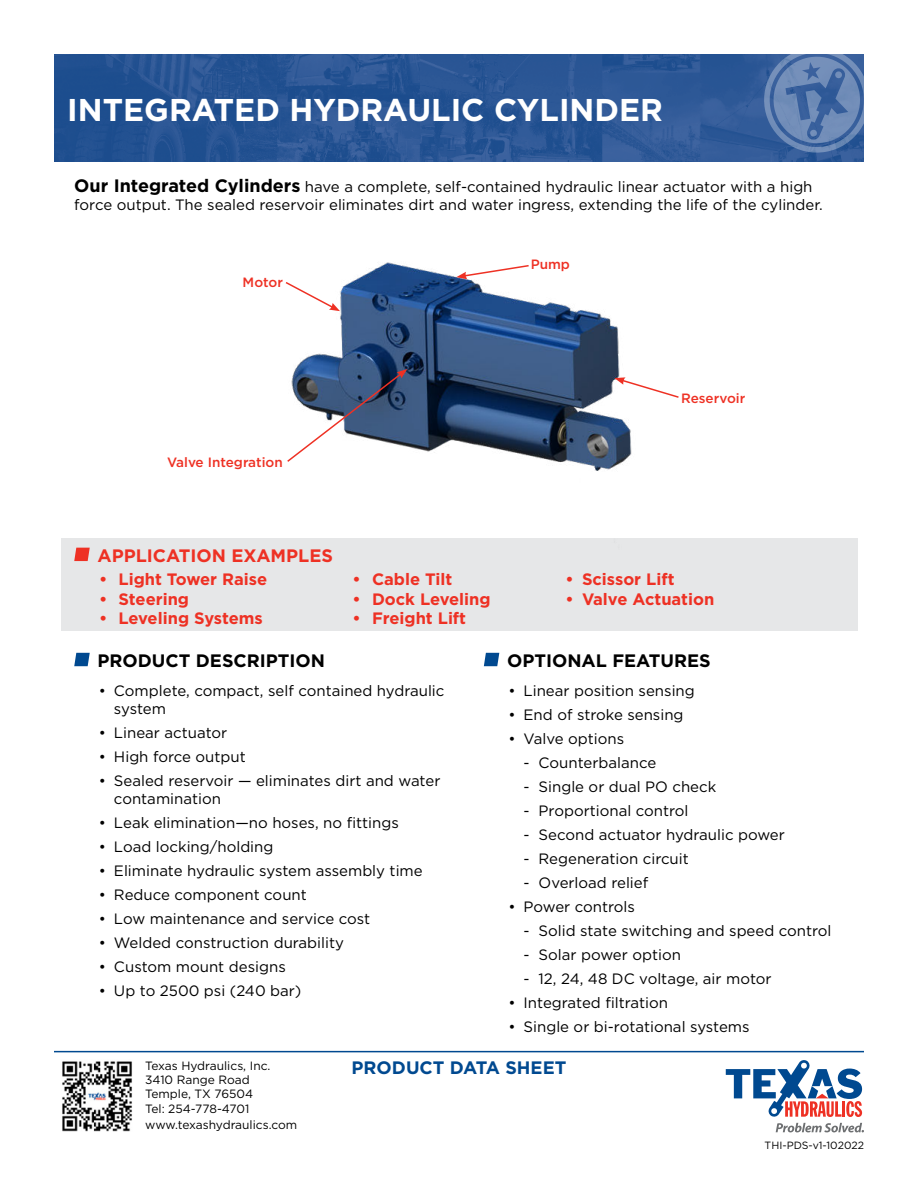
<style>
.page{position:relative;width:918px;height:1188px;background:#fff}
.page>*{position:absolute;margin:0;border:0;box-sizing:border-box;transform-origin:0 0}
.t1{font:700 31.5px "Gotham";color:#fff}
.t2{font:700 18px "Gotham";color:#000}
.t3{font:700 18px "Gotham";color:#ee3124}
.t4{font:700 18px "Gotham";color:#004990}
.t5{font:700 16.5px "Gotham";color:#ee3124}
.t6{font:15px/18px "Gotham";color:#000}
.t7{font:500 13.5px "Gotham";color:#ee3124}
.t8{font:12px/14.4px "Gotham";color:#000}
.t9{font:10.5px "Gotham";color:#000}
.s1{font-weight:700;font-size:18px}
</style>
<div class="page">
<hr style="left:54px;top:1051px;width:810px;height:1px;background:#004990">
<img style="left:54px;top:54px;width:810px;height:108px">
<svg style="left:776px;top:1123px;width:88px;height:9px"></svg>
<svg style="left:726px;top:1060px;width:136px;height:57px"></svg>
<svg style="left:764px;top:54px;width:100px;height:99px;background:#5678ab"></svg>
<img style="left:62px;top:1061px;width:70px;height:71px">
<div style="left:61px;top:539px;width:796px;height:92px;background:#e6e7e8"></div>
<svg style="left:74px;top:653px;width:16px;height:13px"></svg>
<svg style="left:484px;top:653px;width:15px;height:13px"></svg>
<svg style="left:74px;top:548px;width:16px;height:13px"></svg>
<img style="left:137px;top:262px;width:720px;height:277px">
<svg style="left:456px;top:264px;width:74px;height:15px"></svg>
<svg style="left:284px;top:281px;width:56px;height:30px"></svg>
<svg style="left:614px;top:377px;width:66px;height:22px"></svg>
<svg style="left:286px;top:369px;width:121px;height:94px"></svg>
<h1 class="t1" style="left:67px;top:95px;width:597px">INTEGRATED HYDRAULIC CYLINDER</h1>
<p class="t6" style="left:74px;top:179px;width:750px"><span class="s1">Our Integrated Cylinders</span> have a complete, self-contained hydraulic linear actuator with a high force output. The sealed reservoir eliminates dirt and water ingress, extending the life of the cylinder.</p>
<p class="t7" style="left:243px;top:276px;width:42px">Motor</p>
<p class="t7" style="left:167px;top:457px;width:117px">Valve Integration</p>
<p class="t7" style="left:531px;top:258px;width:41px">Pump</p>
<p class="t7" style="left:681px;top:392px;width:66px">Reservoir</p>
<p class="t3" style="left:98px;top:548px;width:237px">APPLICATION EXAMPLES</p>
<p class="t5" style="left:99px;top:572px;width:170px">• Light Tower Raise</p>
<p class="t5" style="left:353px;top:572px;width:101px">• Cable Tilt</p>
<p class="t5" style="left:566px;top:572px;width:111px">• Scissor Lift</p>
<p class="t5" style="left:99px;top:591px;width:92px">• Steering</p>
<p class="t5" style="left:353px;top:591px;width:140px">• Dock Leveling</p>
<p class="t5" style="left:566px;top:591px;width:150px">• Valve Actuation</p>
<p class="t5" style="left:99px;top:611px;width:165px">• Leveling Systems</p>
<p class="t5" style="left:353px;top:611px;width:115px">• Freight Lift</p>
<p class="t2" style="left:98px;top:653px;width:229px">PRODUCT DESCRIPTION</p>
<p class="t6" style="left:114px;top:682px;width:332px;text-indent:-15px">• Complete, compact, self contained hydraulic system</p>
<p class="t6" style="left:99px;top:724px;width:130px">• Linear actuator</p>
<p class="t6" style="left:99px;top:748px;width:148px">• High force output</p>
<p class="t6" style="left:114px;top:772px;width:328px;text-indent:-15px">• Sealed reservoir — eliminates dirt and water contamination</p>
<p class="t6" style="left:99px;top:814px;width:301px">• Leak elimination—no hoses, no fittings</p>
<p class="t6" style="left:99px;top:838px;width:176px">• Load locking/holding</p>
<p class="t6" style="left:99px;top:862px;width:325px">• Eliminate hydraulic system assembly time</p>
<p class="t6" style="left:99px;top:886px;width:209px">• Reduce component count</p>
<p class="t6" style="left:99px;top:910px;width:273px">• Low maintenance and service cost</p>
<p class="t6" style="left:99px;top:934px;width:247px">• Welded construction durability</p>
<p class="t6" style="left:99px;top:958px;width:188px">• Custom mount designs</p>
<p class="t6" style="left:99px;top:982px;width:204px">• Up to 2500 psi (240 bar)</p>
<p class="t2" style="left:507px;top:653px;width:205px">OPTIONAL FEATURES</p>
<p class="t6" style="left:509px;top:682px;width:188px">• Linear position sensing</p>
<p class="t6" style="left:509px;top:706px;width:177px">• End of stroke sensing</p>
<p class="t6" style="left:509px;top:730px;width:117px">• Valve options</p>
<p class="t6" style="left:524px;top:754px;width:134px">- Counterbalance</p>
<p class="t6" style="left:524px;top:778px;width:194px">- Single or dual PO check</p>
<p class="t6" style="left:524px;top:802px;width:166px">- Proportional control</p>
<p class="t6" style="left:524px;top:826px;width:263px">- Second actuator hydraulic power</p>
<p class="t6" style="left:524px;top:850px;width:167px">- Regeneration circuit</p>
<p class="t6" style="left:524px;top:874px;width:126px">- Overload relief</p>
<p class="t6" style="left:509px;top:898px;width:128px">• Power controls</p>
<p class="t6" style="left:524px;top:922px;width:309px">- Solid state switching and speed control</p>
<p class="t6" style="left:524px;top:946px;width:159px">- Solar power option</p>
<p class="t6" style="left:524px;top:970px;width:250px">- 12, 24, 48 DC voltage, air motor</p>
<p class="t6" style="left:509px;top:994px;width:161px">• Integrated filtration</p>
<p class="t6" style="left:509px;top:1018px;width:243px">• Single or bi-rotational systems</p>
<p class="t8" style="left:145px;top:1059px;width:127px">Texas Hydraulics, Inc.<br>3410 Range Road<br>Temple, TX 76504<br>Tel: 254-778-4701</p>
<p class="t4" style="left:352px;top:1060px;width:216px">PRODUCT DATA SHEET</p>
<p class="t8" style="left:145px;top:1119px;width:154px">www.texashydraulics.com</p>
<p class="t9" style="left:765px;top:1140px;width:101px">THI-PDS-v1-102022</p>
</div>
